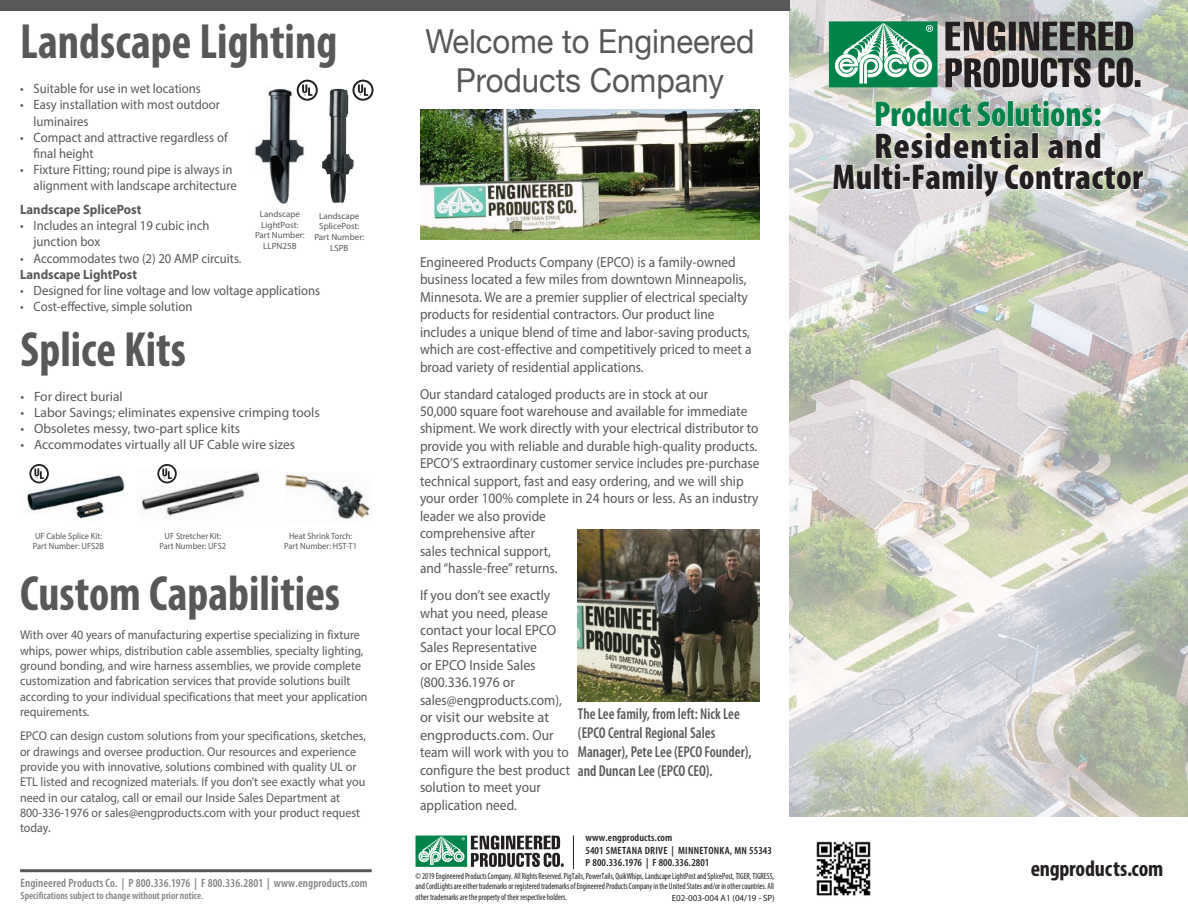
<style>
.page{position:relative;width:1188px;height:918px;background:#fff}
.page>*{position:absolute;margin:0;border:0;box-sizing:border-box;transform-origin:0 0}
.body{font:700 condensed 49.8px "Myriad Pro";color:#57585a;scale:.94 1}
.t1{font:900 condensed 36px/31.5px "Myriad Pro";letter-spacing:.01em;color:#231f20;text-align:center}
.t2{font:33px/39.6px "Helvetica Neue";color:#57585a;text-align:center;scale:.94 1}
.t3{font:700 condensed 22.35px "Myriad Pro";letter-spacing:-.01em;color:#231f20}
.t4{font:600 condensed 15.75px/18.9px "Myriad Pro";color:#57585a;scale:.93 1}
.t5{font:14.55px/17.4px "Myriad Pro";color:#57585a;scale:.92 1}
.t6{font:14.55px/17.4px "Myriad Pro";color:#57585a;scale:.94 1}
.t7{font:13.5px/16.2px "Myriad Pro";color:#57585a;scale:.94 1}
.t8{font:13.5px "Myriad Pro";color:#57585a}
.t9{font:700 13.5px "Myriad Pro";color:#57585a;scale:.94 1}
.t10{font:12.75px/15.3px "Myriad Pro";color:#57585a;scale:.94 1}
.t11{font:600 condensed 12.15px "Myriad Pro";letter-spacing:.01em;color:#808285}
.t12{font:600 condensed 10.65px "Myriad Pro";letter-spacing:.005em;color:#231f20;scale:1.04 1}
.t13{font:600 condensed 10.5px "Myriad Pro";color:#808285}
.t14{font:600 condensed 10.5px "Myriad Pro";letter-spacing:.025em;color:#231f20;scale:1.06 1}
.t15{font:600 condensed 10.5px "Myriad Pro";letter-spacing:.025em;color:#231f20;scale:1.05 1}
.t16{font:condensed 9px/10.5px "Myriad Pro";color:#231f20;text-align:justify;scale:.9 1}
.CaptionFL{font:9px/10.8px "Myriad Pro";color:#57585a;text-align:center;scale:.94 1}
.green_bullets_black{font:9px/10.8px "Myriad Pro";color:#57585a}
.t17{font:9px "Myriad Pro";color:#231f20}
.s1{font-size:12px}
.s2{font-size:10.65px}
.s3{font-size:10.5px}
.s4{color:#008348}
</style>
<div class="page">
<img style="left:790px;top:0;width:398px;height:816px">
<hr style="left:20px;top:869px;width:352px;height:3px;background:#57585a">
<img style="left:578px;top:530px;width:182px;height:172px">
<svg style="left:945px;top:21px;width:188px;height:30px;background:#5b5958"></svg>
<svg style="left:946px;top:57px;width:145px;height:31px;background:#6b6768"></svg>
<svg style="left:1098px;top:57px;width:42px;height:31px"></svg>
<svg style="left:829px;top:21px;width:109px;height:66px"></svg>
<svg style="left:833px;top:100px;width:311px;height:98px"></svg>
<div style="left:0;top:0;width:790px;height:10px;background:#57585a"></div>
<img style="left:420px;top:109px;width:340px;height:131px">
<img style="left:322px;top:89px;width:32px;height:114px">
<img style="left:255px;top:87px;width:49px;height:117px">
<img style="left:284px;top:473px;width:88px;height:46px">
<img style="left:26px;top:474px;width:99px;height:45px">
<img style="left:141px;top:472px;width:119px;height:44px">
<svg style="left:29px;top:464px;width:20px;height:19px"></svg>
<svg style="left:157px;top:464px;width:20px;height:19px"></svg>
<svg style="left:416px;top:835px;width:148px;height:29px"></svg>
<hr style="left:573px;top:835px;width:1px;height:34px;background:#231f20">
<svg style="left:297px;top:80px;width:21px;height:21px"></svg>
<svg style="left:353px;top:80px;width:21px;height:21px"></svg>
<img style="left:816px;top:841px;width:55px;height:55px">
<p class="body" style="left:20px;top:11px;width:339px">Landscape Lighting</p>
<p class="t7" style="left:20px;top:80px;width:194px">• Suitable for use in wet locations</p>
<p class="t7" style="left:34px;top:96px;width:200px;text-indent:-14px">• Easy installation with most outdoor luminaires</p>
<p class="t7" style="left:34px;top:129px;width:208px;text-indent:-14px">• Compact and attractive regardless of final height</p>
<p class="t7" style="left:34px;top:161px;width:218px;text-indent:-14px">• Fixture Fitting; round pipe is always in alignment with landscape architecture</p>
<p class="t9" style="left:20px;top:201px;width:131px">Landscape SplicePost</p>
<p class="t7" style="left:34px;top:217px;width:189px;text-indent:-14px">• Includes an integral 19 cubic inch junction box</p>
<p class="t7" style="left:20px;top:250px;width:237px">• Accommodates two (2) 20 AMP circuits.</p>
<p class="t9" style="left:20px;top:265px;width:126px">Landscape LightPost</p>
<p class="t7" style="left:20px;top:282px;width:321px">• Designed for line voltage and low voltage applications</p>
<p class="t7" style="left:20px;top:298px;width:185px">• Cost-effective, simple solution</p>
<p class="body" style="left:21px;top:318px;width:177px">Splice Kits</p>
<p class="green_bullets_black" style="left:260px;top:208px;width:42px">Landscape<br>LightPost:</p>
<p class="green_bullets_black" style="left:255px;top:230px;width:51px;text-align:center">Part Number:<br>LLPN25B</p>
<p class="green_bullets_black" style="left:319px;top:210px;width:42px">Landscape<br>SplicePost:</p>
<p class="green_bullets_black" style="left:314px;top:232px;width:51px;text-align:center">Part Number:<br>LSPB</p>
<p class="t8" style="left:21px;top:388px;width:104px">• For direct burial</p>
<p class="t8" style="left:21px;top:404px;width:301px">• Labor Savings; eliminates expensive crimping tools</p>
<p class="t8" style="left:21px;top:420px;width:221px">• Obsoletes messy, two-part splice kits</p>
<p class="t8" style="left:21px;top:436px;width:276px">• Accommodates virtually all UF Cable wire sizes</p>
<p class="CaptionFL" style="left:33px;top:530px;width:77px;text-align:left">UF Cable Splice Kit:<br>Part Number: UFS2B</p>
<p class="CaptionFL" style="left:159px;top:530px;width:73px">UF Stretcher Kit:<br>Part Number: UFS2</p>
<p class="CaptionFL" style="left:284px;top:530px;width:79px">Heat Shrink Torch:<br>Part Number: HST-T1</p>
<p class="body" style="left:20px;top:562px;width:342px">Custom Capabilities</p>
<p class="t10" style="left:20px;top:627px;width:371px">With over 40 years of manufacturing expertise specializing in fixture whips, power whips, distribution cable assemblies, specialty lighting, ground bonding, and wire harness assemblies, we provide complete customization and fabrication services that provide solutions built according to your individual specifications that meet your application requirements.</p>
<p class="t10" style="left:20px;top:728px;width:369px">EPCO can design custom solutions from your specifications, sketches, or drawings and oversee production. Our resources and experience provide you with innovative, solutions combined with quality UL or ETL listed and recognized materials. If you don’t see exactly what you need in our catalog, call or email our Inside Sales Department at 800-336-1976 or sales@engproducts.com with your product request today.</p>
<p class="t11" style="left:21px;top:876px;width:349px">Engineered Products Co. <span class="s1">| P</span> 800.336.1976 <span class="s1">| F</span> 800.336.2801 <span class="s1">| www.engproducts.com</span></p>
<p class="t13" style="left:21px;top:890px;width:184px">Specifications subject to change without prior notice.</p>
<p class="t2" style="left:425px;top:21px;width:352px">Welcome to Engineered<br>Products Company</p>
<p class="t5" style="left:420px;top:253px;width:362px">Engineered Products Company (EPCO) is a family-owned business located a few miles from downtown Minneapolis, Minnesota. We are a premier supplier of electrical specialty products for residential contractors. Our product line includes a unique blend of time and labor-saving products, which are cost-effective and competitively priced to meet a broad variety of residential applications.</p>
<p class="t5" style="left:420px;top:385px;width:370px">Our standard cataloged products are in stock at our<br>50,000 square foot warehouse and available for immediate shipment. We work directly with your electrical distributor to provide you with reliable and durable high-quality products.<br>EPCO’S extraordinary customer service includes pre-purchase technical support, fast and easy ordering, and we will ship your order 100% complete in 24 hours or less. As an industry leader we also provide<br>comprehensive after<br>sales technical support,<br>and “hassle-free” returns.</p>
<p class="t6" style="left:420px;top:586px;width:161px">If you don’t see exactly what you need, please contact your local EPCO<br>Sales Representative<br>or EPCO Inside Sales (800.336.1976 or sales@engproducts.com), or visit our website at engproducts.com. Our team will work with you to configure the best product solution to meet your application need.</p>
<p class="t4" style="left:578px;top:705px;width:188px">The Lee family, from left: Nick Lee (EPCO Central Regional Sales<br>Manager), Pete Lee (EPCO Founder), and Duncan Lee (EPCO CEO).</p>
<p class="t15" style="left:585px;top:832px;width:84px">www.engproducts.com</p>
<p class="t14" style="left:585px;top:845px;width:178px"><span class="s2">5401</span> SMETANA DRIVE | MINNETONKA, MN <span class="s2">55343</span></p>
<p class="t12" style="left:586px;top:857px;width:121px"><span class="s3">P</span> 800.336.1976 <span class="s3">| F</span> 800.336.2801</p>
<p class="t16" style="left:416px;top:871px;width:400px">© 2019 Engineered Products Company. All Rights Reserved. PigTails, PowerTails, QuikWhips, Landscape LightPost and SplicePost, TIGER, TIGRESS, and CordLights are either trademarks or registered trademarks of Engineered Products Company in the United States and/or in other countries. All other trademarks are the property of their respective holders.</p>
<p class="t17" style="left:672px;top:893px;width:105px">E02-003-004 A1 (04/19 - SP)</p>
<p class="t1" style="left:833px;top:99px;width:312px"><span class="s4">Product Solutions:<br></span>Residential and<br>Multi-Family Contractor</p>
<p class="t3" style="left:1031px;top:855px;width:134px">engproducts.com</p>
</div>
